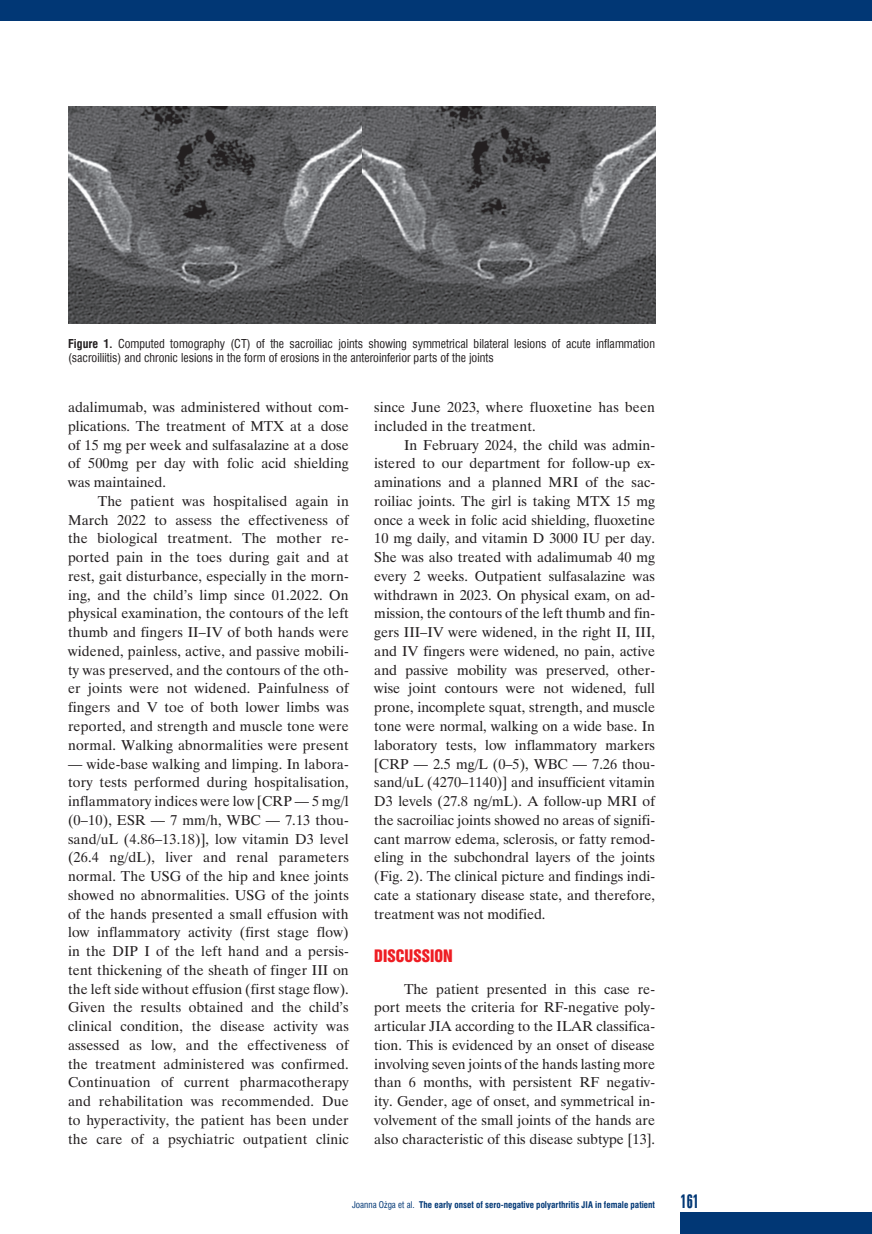
<style>
.page{position:relative;width:872px;height:1234px;background:#fff}
.page>*{position:absolute;margin:0;border:0;box-sizing:border-box;transform-origin:0 0}
.t1{font:18px "Swis 924 EU";color:#013775}
._12_Srodtytul_1{font:15.75px "Swis 921 EU";color:#ee1d23}
._08_Tekst{font:14.25px/18.8px "Time Ibis EE";letter-spacing:.01em;color:#231f20;text-align:justify}
._15_Rycina_podpis{font:12px/14.7px "Swis 721 Cn EU";color:#231f20}
.t2{font:700 9px "Swis 721 Cn EU";color:#013775}
.s1{font-weight:700}
.s2{font-weight:400}
</style>
<div class="page">
<div style="left:680px;top:1212px;width:192px;height:21px;background:#013775"></div>
<div style="left:0;top:0;width:872px;height:21px;background:#013775"></div>
<img style="left:68px;top:106px;width:587px;height:218px">
<p class="_15_Rycina_podpis" style="left:68px;top:336px;width:588px"><span class="s1">Figure 1.</span> Computed tomography (CT) of the sacroiliac joints showing symmetrical bilateral lesions of acute inflammation (sacroiliitis) and chronic lesions in the form of erosions in the anteroinferior parts of the joints</p>
<p class="_08_Tekst" style="left:68px;top:397px;width:282px">adalimumab, was administered without com&shy;plications. The treatment of MTX at a dose of 15 mg per week and sulfasalazine at a dose of 500mg per day with folic acid shielding was maintained.</p>
<p class="_08_Tekst" style="left:68px;top:491px;width:282px;text-indent:30px">The patient was hospitalised again in March 2022 to assess the effectiveness of the biological treatment. The mother re&shy;ported pain in the toes during gait and at rest, gait disturbance, especially in the morn&shy;ing, and the child’s limp since 01.2022. On physical examination, the contours of the left thumb and fingers II–IV of both hands were widened, painless, active, and passive mobili&shy;ty was preserved, and the contours of the oth&shy;er joints were not widened. Painfulness of fingers and V toe of both lower limbs was reported, and strength and muscle tone were normal. Walking abnormalities were present</p>
<p class="_08_Tekst" style="left:68px;top:754px;width:282px">— wide-base walking and limping. In labora&shy;tory tests performed during hospitalisation, inflammatory indices were low [CRP — 5 mg/l (0–10), ESR — 7 mm/h, WBC — 7.13 thou&shy;sand/uL (4.86–13.18)], low vitamin D3 level (26.4 ng/dL), liver and renal parameters normal. The USG of the hip and knee joints showed no abnormalities. USG of the joints of the hands presented a small effusion with low inflammatory activity (first stage flow) in the DIP I of the left hand and a persis&shy;tent thickening of the sheath of finger III on the left side without effusion (first stage flow).<br>Given the results obtained and the child’s clinical condition, the disease activity was assessed as low, and the effectiveness of the treatment administered was confirmed.<br>Continuation of current pharmacotherapy and rehabilitation was recommended. Due to hyperactivity, the patient has been under the care of a psychiatric outpatient clinic</p>
<p class="_08_Tekst" style="left:374px;top:397px;width:282px">since June 2023, where fluoxetine has been included in the treatment.</p>
<p class="_08_Tekst" style="left:374px;top:435px;width:282px;text-indent:30px">In February 2024, the child was admin&shy;istered to our department for follow-up ex&shy;aminations and a planned MRI of the sac&shy;roiliac joints. The girl is taking MTX 15 mg once a week in folic acid shielding, fluoxetine 10 mg daily, and vitamin D 3000 IU per day.<br>She was also treated with adalimumab 40 mg every 2 weeks. Outpatient sulfasalazine was withdrawn in 2023. On physical exam, on ad&shy;mission, the contours of the left thumb and fin&shy;gers III–IV were widened, in the right II, III, and IV fingers were widened, no pain, active and passive mobility was preserved, other&shy;wise joint contours were not widened, full prone, incomplete squat, strength, and muscle tone were normal, walking on a wide base. In laboratory tests, low inflammatory markers [CRP — 2.5 mg/L (0–5), WBC — 7.26 thou&shy;sand/uL (4270–1140)] and insufficient vitamin D3 levels (27.8 ng/mL). A follow-up MRI of the sacroiliac joints showed no areas of signifi&shy;cant marrow edema, sclerosis, or fatty remod&shy;eling in the subchondral layers of the joints (Fig. 2). The clinical picture and findings indi&shy;cate a stationary disease state, and therefore, treatment was not modified.</p>
<p class="_12_Srodtytul_1" style="left:374px;top:945px;width:80px">DISCUSSION</p>
<p class="_08_Tekst" style="left:374px;top:978px;width:282px;text-indent:30px">The patient presented in this case re&shy;port meets the criteria for RF-negative poly&shy;articular JIA according to the ILAR classifica&shy;tion. This is evidenced by an onset of disease involving seven joints of the hands lasting more than 6 months, with persistent RF negativ&shy;ity. Gender, age of onset, and symmetrical in&shy;volvement of the small joints of the hands are also characteristic of this disease subtype [13].</p>
<p class="t2" style="left:352px;top:1198px;width:304px"><span class="s2">Joanna Ożga et al.</span> The early onset of sero-negative polyarthritis JIA in female patient</p>
<p class="t1" style="left:680px;top:1189px;width:20px">161</p>
</div>
